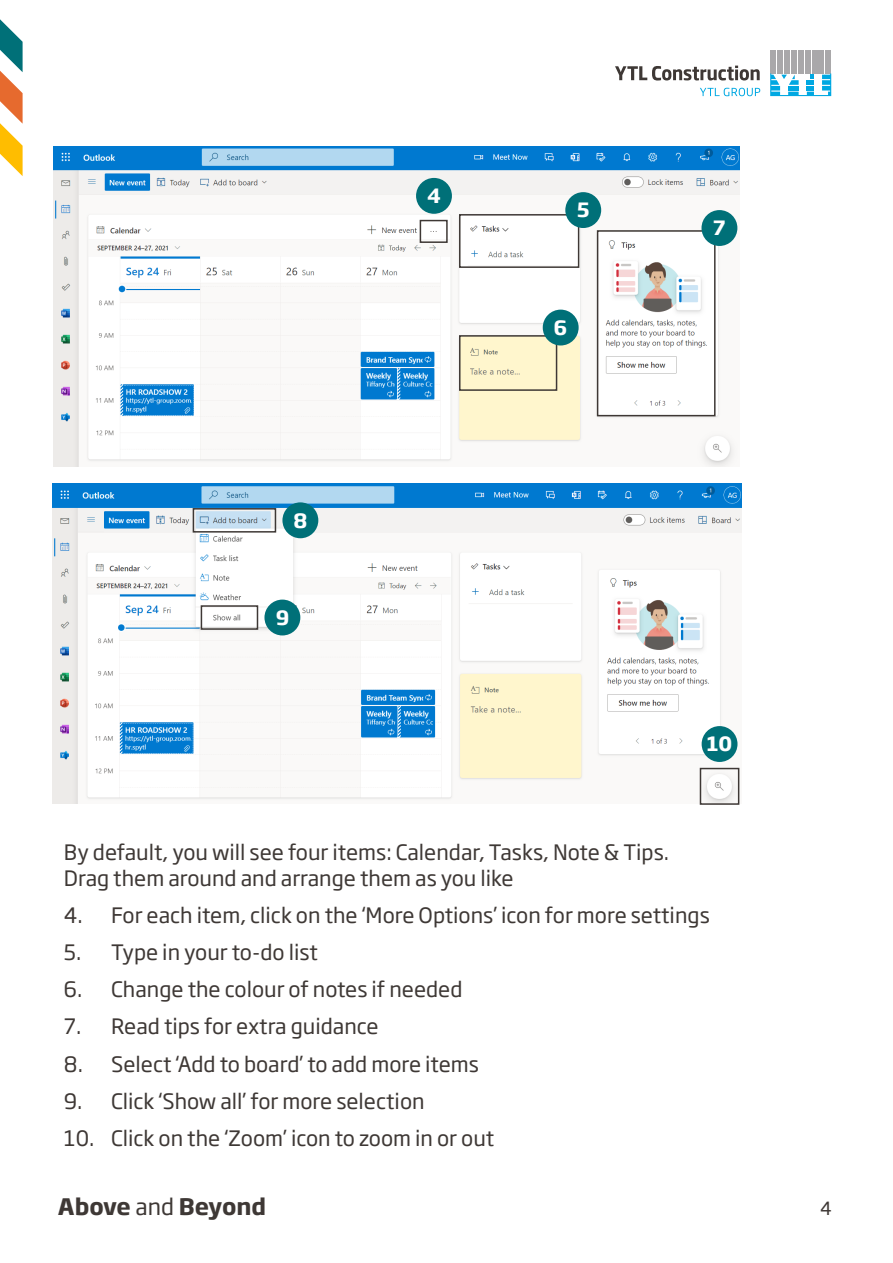
<style>
.page{position:relative;width:893px;height:1263px;background:#fff}
.page>*{position:absolute;margin:0;border:0;box-sizing:border-box;transform-origin:0 0}
.t1{font:700 22.5px "Soho Gothic Pro";color:#3e3835}
.t2{font:21px/25.2px "Soho Gothic Pro";color:#3e3835}
.t3{font:700 19.5px "Soho Gothic Pro";color:#fff}
.t4{font:18px "Soho Gothic Pro";color:#3e3835}
.s1{font-weight:400}
</style>
<div class="page">
<img style="left:52px;top:483px;width:690px;height:321px">
<img style="left:53px;top:147px;width:686px;height:319px">
<svg style="left:0;top:19px;width:23px;height:157px"></svg>
<div style="left:420px;top:220px;width:28px;height:23px;border:2px solid #3e3835"></div>
<div style="left:416px;top:178px;width:36px;height:36px;background:#007078;border-radius:50%"></div>
<div style="left:193px;top:508px;width:83px;height:25px;border:2px solid #3e3835"></div>
<div style="left:282px;top:502px;width:36px;height:36px;background:#007078;border-radius:50%"></div>
<div style="left:201px;top:605px;width:57px;height:25px;border:2px solid #3e3835"></div>
<div style="left:264px;top:600px;width:36px;height:35px;background:#007078;border-radius:50%"></div>
<div style="left:700px;top:768px;width:39px;height:37px;border:2px solid #3e3835"></div>
<div style="left:702px;top:726px;width:35px;height:36px;background:#007078;border-radius:50%"></div>
<svg style="left:770px;top:50px;width:62px;height:47px"></svg>
<div style="left:825px;top:50px;width:6px;height:24px;background:#a9a8aa"></div>
<div style="left:770px;top:50px;width:6px;height:24px;background:#a9a8aa"></div>
<div style="left:777px;top:50px;width:6px;height:24px;background:#a9a8aa"></div>
<div style="left:784px;top:50px;width:6px;height:24px;background:#a9a8aa"></div>
<div style="left:791px;top:50px;width:6px;height:24px;background:#a9a8aa"></div>
<div style="left:798px;top:50px;width:6px;height:24px;background:#a9a8aa"></div>
<div style="left:805px;top:50px;width:5px;height:24px;background:#a9a8aa"></div>
<div style="left:812px;top:50px;width:5px;height:24px;background:#a9a8aa"></div>
<div style="left:818px;top:50px;width:6px;height:24px;background:#a9a8aa"></div>
<svg style="left:770px;top:74px;width:61px;height:22px"></svg>
<svg style="left:700px;top:88px;width:60px;height:8px"></svg>
<svg style="left:615px;top:66px;width:145px;height:15px"></svg>
<div style="left:459px;top:214px;width:120px;height:54px;border:2px solid #3e3835"></div>
<div style="left:459px;top:335px;width:98px;height:56px;border:2px solid #3e3835"></div>
<div style="left:565px;top:192px;width:36px;height:36px;background:#007078;border-radius:50%"></div>
<div style="left:543px;top:310px;width:36px;height:35px;background:#007078;border-radius:50%"></div>
<div style="left:597px;top:230px;width:119px;height:186px;border:2px solid #3e3835"></div>
<div style="left:701px;top:210px;width:36px;height:36px;background:#007078;border-radius:50%"></div>
<p class="t3" style="left:293px;top:505px;width:15px">8</p>
<p class="t3" style="left:276px;top:602px;width:15px">9</p>
<p class="t3" style="left:427px;top:180px;width:15px">4</p>
<p class="t3" style="left:577px;top:195px;width:14px">5</p>
<p class="t3" style="left:554px;top:312px;width:15px">6</p>
<p class="t3" style="left:713px;top:212px;width:14px">7</p>
<p class="t3" style="left:707px;top:728px;width:27px">10</p>
<p class="t2" style="left:64px;top:839px;width:607px">By default, you will see four items: Calendar, Tasks, Note &amp; Tips.<br>Drag them around and arrange them as you like</p>
<p class="t2" style="left:64px;top:901px;width:647px">4. For each item, click on the ‘More Options’ icon for more settings</p>
<p class="t2" style="left:64px;top:938px;width:256px">5. Type in your to-do list</p>
<p class="t2" style="left:64px;top:976px;width:400px">6. Change the colour of notes if needed</p>
<p class="t2" style="left:64px;top:1013px;width:316px">7. Read tips for extra guidance</p>
<p class="t2" style="left:64px;top:1050px;width:417px">8. Select ‘Add to board’ to add more items</p>
<p class="t2" style="left:64px;top:1087px;width:362px">9. Click ‘Show all’ for more selection</p>
<p class="t2" style="left:64px;top:1124px;width:432px">10. Click on the ‘Zoom’ icon to zoom in or out</p>
<p class="t1" style="left:58px;top:1189px;width:210px">Above <span class="s1">and</span> Beyond</p>
<p class="t4" style="left:820px;top:1195px;width:13px">4</p>
</div>
